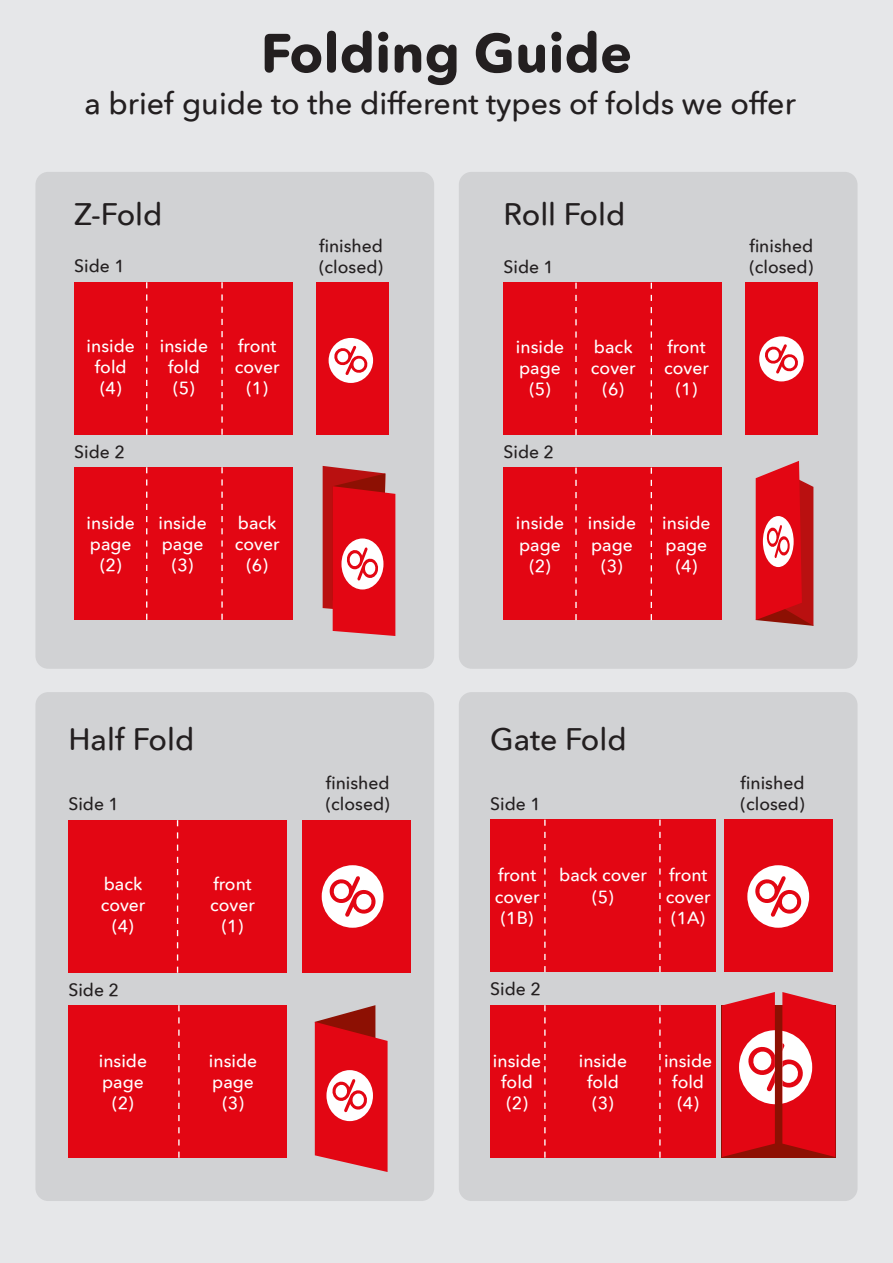
<style>
.page{position:relative;width:893px;height:1263px;background:#e6e7e9}
.page>*{position:absolute;margin:0;border:0;box-sizing:border-box;transform-origin:0 0}
.t1{font:700 54.15px "Avenir Next Rounded Pro";color:#231f20}
.t2{font:500 30.45px "Avenir Next Rounded Pro";color:#231f20}
.t3{font:500 17.55px/21px "Avenir Next Rounded Pro";color:#fff}
.t4{font:500 17.55px "Avenir Next Rounded Pro";color:#231f20}
</style>
<div class="page">
<div style="left:459px;top:692px;width:398px;height:509px;background:#d1d2d4;border-radius:13px"></div>
<div style="left:724px;top:820px;width:109px;height:152px;background:#e30613"></div>
<div style="left:546px;top:820px;width:114px;height:152px;background:#e30613"></div>
<div style="left:490px;top:820px;width:56px;height:152px;background:#e30613"></div>
<div style="left:660px;top:820px;width:55px;height:152px;background:#e30613"></div>
<svg style="left:544px;top:820px;width:2px;height:152px"></svg>
<svg style="left:659px;top:820px;width:2px;height:152px"></svg>
<div style="left:546px;top:1005px;width:114px;height:153px;background:#e30613"></div>
<div style="left:490px;top:1005px;width:56px;height:153px;background:#e30613"></div>
<div style="left:660px;top:1005px;width:55px;height:153px;background:#e30613"></div>
<svg style="left:544px;top:1005px;width:2px;height:153px"></svg>
<svg style="left:659px;top:1005px;width:2px;height:153px"></svg>
<div style="left:722px;top:1005px;width:114px;height:153px;background:#8d1003"></div>
<svg style="left:782px;top:992px;width:53px;height:165px;background:#e2363f"></svg>
<svg style="left:722px;top:992px;width:53px;height:165px;background:#e33e47"></svg>
<div style="left:747px;top:865px;width:62px;height:63px;background:#fff;border-radius:50%"></div>
<svg style="left:754px;top:876px;width:49px;height:41px"></svg>
<div style="left:35px;top:172px;width:399px;height:497px;background:#d1d2d4;border-radius:13px"></div>
<div style="left:316px;top:282px;width:73px;height:153px;background:#e30613"></div>
<div style="left:220px;top:282px;width:72px;height:153px;background:#e30613"></div>
<div style="left:147px;top:282px;width:73px;height:153px;background:#e30613"></div>
<div style="left:74px;top:282px;width:73px;height:153px;background:#e30613"></div>
<svg style="left:146px;top:282px;width:1px;height:153px"></svg>
<svg style="left:221px;top:282px;width:2px;height:153px"></svg>
<div style="left:220px;top:467px;width:72px;height:153px;background:#e30613"></div>
<div style="left:147px;top:467px;width:73px;height:153px;background:#e30613"></div>
<div style="left:74px;top:467px;width:73px;height:153px;background:#e30613"></div>
<svg style="left:146px;top:467px;width:1px;height:153px"></svg>
<svg style="left:221px;top:467px;width:2px;height:153px"></svg>
<svg style="left:323px;top:466px;width:72px;height:170px;background:#d9323a"></svg>
<div style="left:329px;top:338px;width:44px;height:45px;background:#fff;border-radius:50%"></div>
<svg style="left:333px;top:346px;width:36px;height:29px"></svg>
<div style="left:459px;top:172px;width:398px;height:497px;background:#d1d2d4;border-radius:13px"></div>
<div style="left:745px;top:283px;width:73px;height:152px;background:#e30613"></div>
<div style="left:649px;top:283px;width:73px;height:152px;background:#e30613"></div>
<div style="left:576px;top:283px;width:73px;height:152px;background:#e30613"></div>
<div style="left:503px;top:283px;width:73px;height:152px;background:#e30613"></div>
<svg style="left:575px;top:283px;width:2px;height:152px"></svg>
<svg style="left:651px;top:283px;width:1px;height:152px"></svg>
<div style="left:649px;top:468px;width:73px;height:152px;background:#e30613"></div>
<div style="left:576px;top:468px;width:73px;height:152px;background:#e30613"></div>
<div style="left:503px;top:468px;width:73px;height:152px;background:#e30613"></div>
<svg style="left:575px;top:468px;width:2px;height:152px"></svg>
<svg style="left:651px;top:468px;width:1px;height:152px"></svg>
<svg style="left:756px;top:461px;width:57px;height:165px;background:#d8343b"></svg>
<div style="left:759px;top:336px;width:45px;height:45px;background:#fff;border-radius:50%"></div>
<svg style="left:764px;top:344px;width:35px;height:30px"></svg>
<div style="left:35px;top:692px;width:399px;height:509px;background:#d1d2d4;border-radius:13px"></div>
<div style="left:214px;top:820px;width:73px;height:153px;background:#e30613"></div>
<div style="left:141px;top:820px;width:73px;height:153px;background:#e30613"></div>
<div style="left:68px;top:820px;width:73px;height:153px;background:#e30613"></div>
<svg style="left:177px;top:820px;width:1px;height:153px"></svg>
<div style="left:303px;top:820px;width:108px;height:153px;background:#e30613"></div>
<div style="left:214px;top:1005px;width:73px;height:153px;background:#e30613"></div>
<div style="left:141px;top:1005px;width:73px;height:153px;background:#e30613"></div>
<div style="left:68px;top:1005px;width:73px;height:153px;background:#e30613"></div>
<svg style="left:178px;top:1005px;width:2px;height:153px"></svg>
<svg style="left:315px;top:1005px;width:73px;height:167px;background:#dd3f47"></svg>
<div style="left:322px;top:865px;width:61px;height:63px;background:#fff;border-radius:50%"></div>
<svg style="left:328px;top:876px;width:49px;height:41px"></svg>
<p class="t1" style="left:261px;top:20px;width:373px">Folding Guide</p>
<p class="t2" style="left:85px;top:85px;width:713px">a brief guide to the different types of folds we offer</p>
<p class="t2" style="left:74px;top:196px;width:90px">Z-Fold</p>
<p class="t4" style="left:74px;top:255px;width:52px">Side 1</p>
<p class="t3" style="left:87px;top:335px;width:50px">inside</p>
<p class="t3" style="left:95px;top:357px;width:33px">fold</p>
<p class="t3" style="left:100px;top:378px;width:23px">(4)</p>
<p class="t4" style="left:74px;top:441px;width:52px">Side 2</p>
<p class="t3" style="left:87px;top:512px;width:50px">inside</p>
<p class="t3" style="left:90px;top:533px;width:43px">page</p>
<p class="t3" style="left:100px;top:554px;width:23px">(2)</p>
<p class="t3" style="left:160px;top:335px;width:50px">inside</p>
<p class="t3" style="left:168px;top:357px;width:33px">fold</p>
<p class="t3" style="left:173px;top:378px;width:23px">(5)</p>
<p class="t3" style="left:158px;top:512px;width:50px">inside</p>
<p class="t3" style="left:162px;top:533px;width:43px">page</p>
<p class="t3" style="left:172px;top:554px;width:23px">(3)</p>
<p class="t3" style="left:238px;top:335px;width:39px">front</p>
<p class="t3" style="left:235px;top:357px;width:46px">cover</p>
<p class="t3" style="left:246px;top:378px;width:23px">(1)</p>
<p class="t3" style="left:235px;top:512px;width:46px">back cover</p>
<p class="t3" style="left:246px;top:554px;width:23px">(6)</p>
<p class="t4" style="left:319px;top:236px;width:65px">finished</p>
<p class="t4" style="left:319px;top:257px;width:65px">(closed)</p>
<p class="t2" style="left:68px;top:720px;width:127px">Half Fold</p>
<p class="t4" style="left:68px;top:793px;width:52px">Side 1</p>
<p class="t3" style="left:104px;top:873px;width:40px">back</p>
<p class="t3" style="left:101px;top:894px;width:46px">cover</p>
<p class="t3" style="left:112px;top:915px;width:23px">(4)</p>
<p class="t4" style="left:68px;top:979px;width:52px">Side 2</p>
<p class="t3" style="left:99px;top:1050px;width:50px">inside</p>
<p class="t3" style="left:102px;top:1071px;width:43px">page</p>
<p class="t3" style="left:112px;top:1092px;width:23px">(2)</p>
<p class="t3" style="left:213px;top:873px;width:39px">front</p>
<p class="t3" style="left:210px;top:894px;width:46px">cover</p>
<p class="t3" style="left:222px;top:915px;width:23px">(1)</p>
<p class="t3" style="left:209px;top:1050px;width:50px">inside</p>
<p class="t3" style="left:212px;top:1071px;width:43px">page</p>
<p class="t3" style="left:222px;top:1092px;width:23px">(3)</p>
<p class="t4" style="left:326px;top:772px;width:65px">finished</p>
<p class="t4" style="left:326px;top:793px;width:65px">(closed)</p>
<p class="t2" style="left:503px;top:196px;width:123px">Roll Fold</p>
<p class="t4" style="left:503px;top:256px;width:52px">Side 1</p>
<p class="t3" style="left:516px;top:336px;width:50px">inside</p>
<p class="t3" style="left:519px;top:357px;width:43px">page</p>
<p class="t3" style="left:529px;top:378px;width:23px">(5)</p>
<p class="t4" style="left:503px;top:441px;width:52px">Side 2</p>
<p class="t3" style="left:516px;top:513px;width:50px">inside</p>
<p class="t3" style="left:519px;top:534px;width:43px">page</p>
<p class="t3" style="left:529px;top:555px;width:23px">(2)</p>
<p class="t3" style="left:594px;top:336px;width:40px">back</p>
<p class="t3" style="left:591px;top:357px;width:46px">cover</p>
<p class="t3" style="left:602px;top:378px;width:23px">(6)</p>
<p class="t3" style="left:588px;top:513px;width:50px">inside</p>
<p class="t3" style="left:591px;top:534px;width:43px">page</p>
<p class="t3" style="left:601px;top:555px;width:23px">(3)</p>
<p class="t3" style="left:667px;top:336px;width:39px">front</p>
<p class="t3" style="left:664px;top:357px;width:46px">cover</p>
<p class="t3" style="left:676px;top:378px;width:23px">(1)</p>
<p class="t3" style="left:662px;top:513px;width:50px">inside</p>
<p class="t3" style="left:666px;top:534px;width:43px">page</p>
<p class="t3" style="left:676px;top:555px;width:23px">(4)</p>
<p class="t4" style="left:749px;top:236px;width:65px">finished</p>
<p class="t4" style="left:749px;top:257px;width:65px">(closed)</p>
<p class="t2" style="left:490px;top:720px;width:138px">Gate Fold</p>
<p class="t4" style="left:490px;top:793px;width:52px">Side 1</p>
<p class="t3" style="left:498px;top:865px;width:39px">front</p>
<p class="t3" style="left:495px;top:886px;width:46px">cover</p>
<p class="t3" style="left:501px;top:907px;width:34px">(1B)</p>
<p class="t3" style="left:559px;top:865px;width:89px">back cover</p>
<p class="t3" style="left:592px;top:886px;width:23px">(5)</p>
<p class="t3" style="left:669px;top:865px;width:39px">front</p>
<p class="t3" style="left:666px;top:886px;width:46px">cover</p>
<p class="t3" style="left:671px;top:907px;width:35px">(1A)</p>
<p class="t4" style="left:490px;top:978px;width:52px">Side 2</p>
<p class="t3" style="left:493px;top:1050px;width:50px">inside</p>
<p class="t3" style="left:501px;top:1071px;width:33px">fold</p>
<p class="t3" style="left:506px;top:1092px;width:23px">(2)</p>
<p class="t3" style="left:579px;top:1050px;width:50px">inside</p>
<p class="t3" style="left:587px;top:1071px;width:33px">fold</p>
<p class="t3" style="left:592px;top:1092px;width:23px">(3)</p>
<p class="t3" style="left:664px;top:1050px;width:50px">inside</p>
<p class="t3" style="left:672px;top:1071px;width:33px">fold</p>
<p class="t3" style="left:677px;top:1092px;width:23px">(4)</p>
<p class="t4" style="left:741px;top:772px;width:65px">finished</p>
<p class="t4" style="left:741px;top:793px;width:65px">(closed)</p>
</div>
